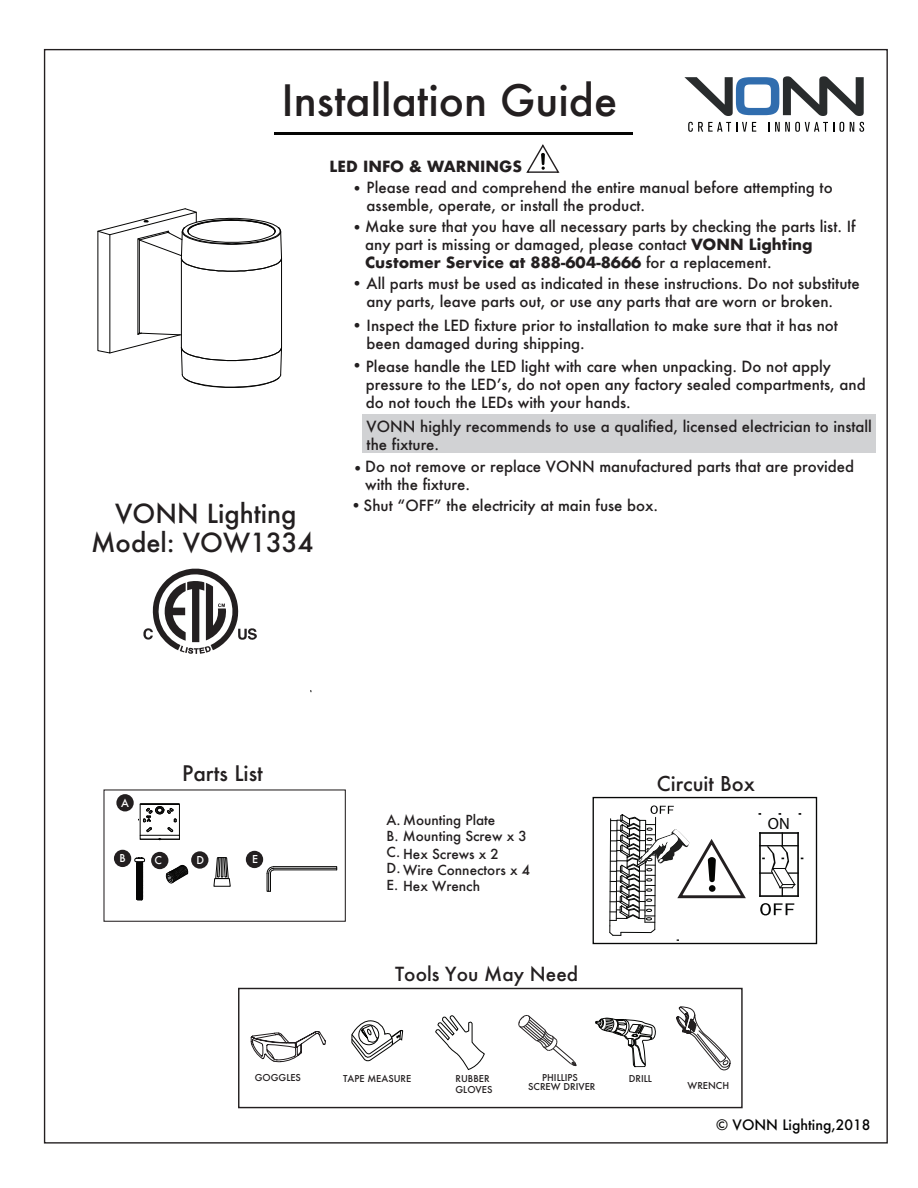
<style>
.page{position:relative;width:918px;height:1188px;background:#fff}
.page>*{position:absolute;margin:0;border:0;box-sizing:border-box;transform-origin:0 0}
.t1{font:500 42px "Futura";color:#231f20}
.t2{font:500 25.65px "Futura";color:#231f20}
.t3{font:500 20.85px "Futura";color:#231f20}
.t4{font:500 19.95px "Futura";color:#231f20}
.t5{font:500 18.9px "Futura";color:#231f20}
.t6{font:16.35px "Myriad Pro";color:#050504}
.t7{font:500 15px/18px "Futura";color:#231f20}
.t8{font:700 15px "Futura";color:#231f20}
.t9{font:500 13.95px "Futura";color:#050504}
.t10{font:500 13.5px/16.2px "Futura";color:#231f20}
.t11{font:10.8px/12.9px "Myriad Pro";color:#231f20;text-align:center}
.t12{font:500 10.65px "Futura";color:#fff}
.t13{font:500 9.3px/11.1px "Futura";color:#231f20}
.s1{font-weight:700}
</style>
<div class="page">
<svg style="left:684px;top:76px;width:180px;height:40px"></svg>
<svg style="left:688px;top:122px;width:68px;height:10px"></svg>
<svg style="left:768px;top:122px;width:76px;height:10px"></svg>
<svg style="left:850px;top:122px;width:14px;height:10px"></svg>
<svg style="left:760px;top:903px;width:34px;height:12px"></svg>
<hr style="left:759px;top:833px;width:2px;height:63px;background:#070807">
<hr style="left:760px;top:832px;width:38px;height:2px;background:#070807">
<hr style="left:760px;top:895px;width:38px;height:2px;background:#070807">
<svg style="left:760px;top:833px;width:43px;height:63px"></svg>
<hr style="left:797px;top:833px;width:2px;height:63px;background:#070807">
<div style="left:593px;top:797px;width:224px;height:147px;border:1px solid #070807"></div>
<hr style="left:275px;top:132px;width:358px;height:2px;background:#050504">
<svg style="left:609px;top:805px;width:137px;height:136px"></svg>
<div style="left:709px;top:885px;width:7px;height:7px;background:#040503;border-radius:50%"></div>
<div style="left:103px;top:789px;width:243px;height:133px;border:1px solid #231f20"></div>
<div style="left:116px;top:794px;width:18px;height:17px;background:#231f20;border-radius:50%"></div>
<div style="left:114px;top:850px;width:17px;height:17px;background:#231f20;border-radius:50%"></div>
<div style="left:151px;top:852px;width:18px;height:17px;background:#231f20;border-radius:50%"></div>
<div style="left:191px;top:851px;width:17px;height:18px;background:#231f20;border-radius:50%"></div>
<div style="left:246px;top:851px;width:17px;height:17px;background:#231f20;border-radius:50%"></div>
<div style="left:362px;top:415px;width:513px;height:38px;background:#d1d2d4"></div>
<svg style="left:526px;top:144px;width:34px;height:29px"></svg>
<svg style="left:143px;top:569px;width:114px;height:85px"></svg>
<svg style="left:214px;top:857px;width:16px;height:29px"></svg>
<svg style="left:267px;top:866px;width:70px;height:25px"></svg>
<div style="left:238px;top:988px;width:505px;height:120px;border:1px solid #231f20"></div>
<svg style="left:519px;top:1015px;width:58px;height:51px"></svg>
<svg style="left:352px;top:1020px;width:51px;height:42px"></svg>
<svg style="left:595px;top:1018px;width:61px;height:50px"></svg>
<svg style="left:251px;top:1031px;width:74px;height:31px"></svg>
<svg style="left:435px;top:1015px;width:50px;height:55px"></svg>
<svg style="left:676px;top:1006px;width:55px;height:65px"></svg>
<svg style="left:97px;top:208px;width:185px;height:180px"></svg>
<svg style="left:135px;top:857px;width:10px;height:43px"></svg>
<hr style="left:179px;top:804px;width:1px;height:31px;background:#050504">
<hr style="left:140px;top:804px;width:1px;height:31px;background:#050504">
<div style="left:140px;top:804px;width:40px;height:1px;border:1px solid #050504"></div>
<svg style="left:138px;top:806px;width:42px;height:34px"></svg>
<svg style="left:155px;top:856px;width:34px;height:28px"></svg>
<h1 class="t1" style="left:282px;top:72px;width:337px">Installation Guide</h1>
<p class="t8" style="left:330px;top:155px;width:194px">LED INFO &amp; WARNINGS</p>
<p class="t7" style="left:367px;top:179px;width:468px;text-indent:-15px"><span class="s1">•</span> Please read and comprehend the entire manual before attempting to assemble, operate, or install the product.</p>
<p class="t7" style="left:365px;top:218px;width:492px;text-indent:-14px"><span class="s1">•</span>Make sure that you have all necessary parts by checking the parts list. If any part is missing or damaged, please contact <span class="s1">VONN Lighting<br>Customer Service at 888-604-8666</span> for a replacement.</p>
<p class="t7" style="left:367px;top:275px;width:495px;text-indent:-15px"><span class="s1">•</span> All parts must be used as indicated in these instructions. Do not substitute any parts, leave parts out, or use any parts that are worn or broken.</p>
<p class="t7" style="left:367px;top:316px;width:473px;text-indent:-15px"><span class="s1">•</span> Inspect the LED fixture prior to installation to make sure that it has not been damaged during shipping.</p>
<p class="t7" style="left:366px;top:358px;width:501px;text-indent:-14px"><span class="s1">•</span> Please handle the LED light with care when unpacking. Do not apply pressure to the LEDʼs, do not open any factory sealed compartments, and do not touch the LEDs with your hands.</p>
<h2 class="t2" style="left:115px;top:496px;width:183px">VONN Lighting</h2>
<h2 class="t2" style="left:91px;top:525px;width:224px">Model: VOW1334</h2>
<p class="t7" style="left:367px;top:417px;width:507px">VONN highly recommends to use a qualified, licensed electrician to install the fixture.</p>
<p class="t7" style="left:365px;top:458px;width:491px;text-indent:-13px"><span class="s1">•</span>Do not remove or replace VONN manufactured parts that are provided with the fixture.</p>
<p class="t11" style="left:437px;top:484px;width:43px">12 7/16” (316mm)</p>
<p class="t7" style="left:351px;top:496px;width:309px"><span class="s1">•</span>Shut “OFF” the electricity at main fuse box.</p>
<p class="t12" style="left:121px;top:795px;width:9px">A</p>
<h3 class="t3" style="left:182px;top:759px;width:82px">Parts List</h3>
<p class="t12" style="left:119px;top:851px;width:8px">B</p>
<p class="t12" style="left:196px;top:853px;width:9px">D</p>
<p class="t12" style="left:252px;top:852px;width:7px">E</p>
<p class="t10" style="left:387px;top:812px;width:142px">A. Mounting Plate<br>B. Mounting Screw x 3<br>C.<br>D.<br>E.</p>
<p class="t10" style="left:403px;top:845px;width:128px">Hex Screws x 2<br>Wire Connectors x 4<br>Hex Wrench</p>
<p class="t5" style="left:395px;top:961px;width:184px">Tools You May Need</p>
<h3 class="t4" style="left:657px;top:770px;width:100px">Circuit Box</h3>
<p class="t6" style="left:768px;top:814px;width:23px">ON</p>
<p class="t13" style="left:255px;top:1072px;width:48px">GOGGLES</p>
<p class="t13" style="left:343px;top:1073px;width:70px">TAPE MEASURE</p>
<p class="t13" style="left:456px;top:1073px;width:38px">RUBBER<br>GLOVES</p>
<p class="t13" style="left:542px;top:1072px;width:37px">PHILLIPS</p>
<p class="t13" style="left:528px;top:1081px;width:69px">SCREW DRIVER</p>
<p class="t13" style="left:629px;top:1073px;width:25px">DRILL</p>
<p class="t13" style="left:688px;top:1080px;width:43px">WRENCH</p>
<p class="t9" style="left:716px;top:1115px;width:156px">© VONN Lighting,2018</p>
</div>
